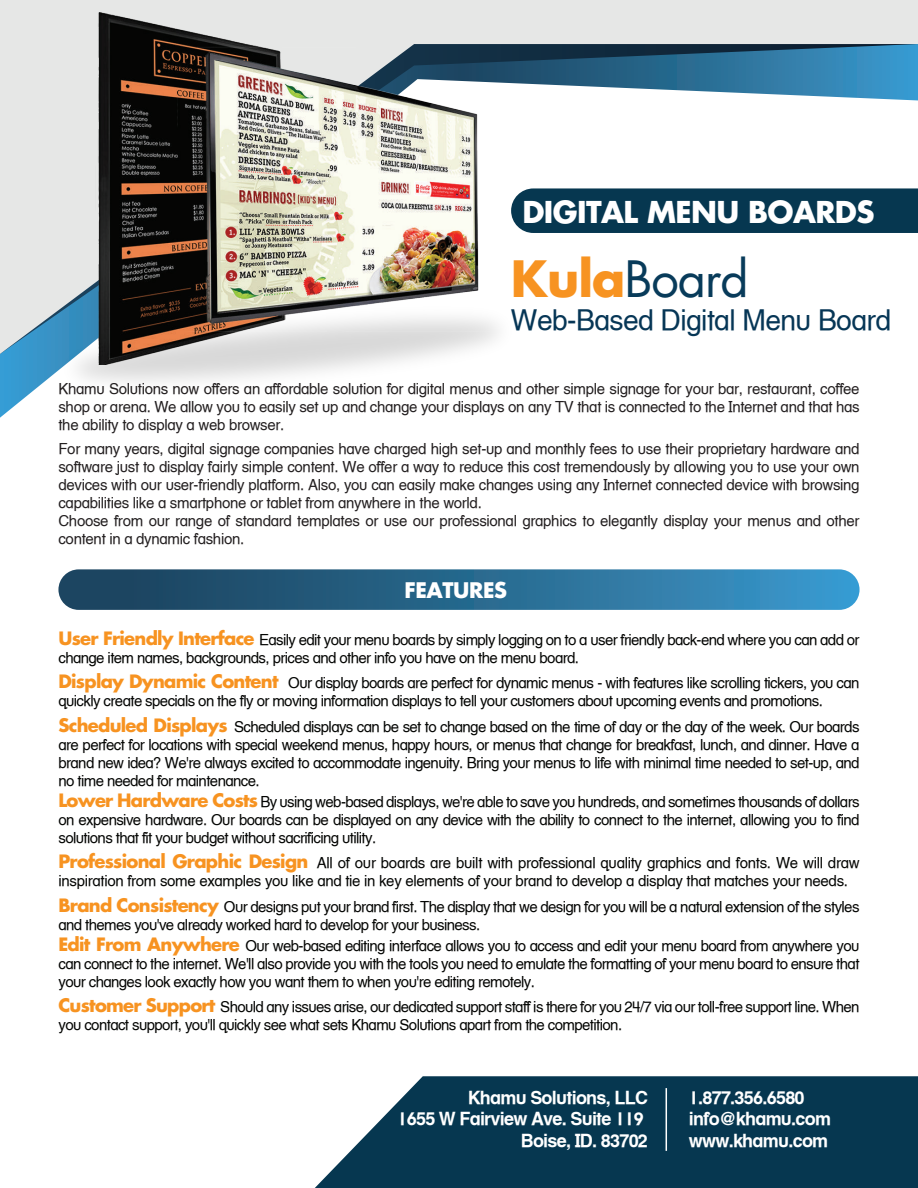
<style>
.page{position:relative;width:918px;height:1188px;background:#fff}
.page>*{position:absolute;margin:0;border:0;box-sizing:border-box;transform-origin:0 0}
.t1{font:48.9px "Futura LT";letter-spacing:-.02em;color:#083b5a}
.t2{font:700 29.4px "Futura LT";letter-spacing:-.02em;color:#fff}
.t3{font:28.2px "Helvetica Textbook LT";letter-spacing:-.02em;color:#063656}
.t4{font:700 21px "Futura LT";letter-spacing:-.02em;color:#fff}
.t5{font:700 18px/21.6px "Helvetica Textbook LT";letter-spacing:-.04em;color:#fff;text-align:right}
.t6{font:15px/18px "Helvetica Textbook LT";letter-spacing:-.04em;color:#040503}
.t7{font:15px/18px "Helvetica Textbook LT";letter-spacing:-.02em;color:#231f20;text-align:justify}
.t8{font:15px/18px "Helvetica Textbook LT";letter-spacing:-.02em;color:#040503}
.s1{font-weight:700;color:#f79321}
.s2{font-family:"Futura LT";font-weight:700;font-size:18px;color:#f79321}
</style>
<div class="page">
<svg style="left:0;top:0;width:918px;height:354px"></svg>
<img style="left:21px;top:269px;width:533px;height:132px">
<svg style="left:315px;top:1076px;width:603px;height:112px;background:#1d4960"></svg>
<hr style="left:666px;top:1088px;width:1px;height:63px;background:#fff">
<div style="left:511px;top:188px;width:407px;height:45px;background:#063750"></div>
<div style="left:58px;top:569px;width:802px;height:41px;background:linear-gradient(to right,#183c55,#3a98cb);border-radius:20px"></div>
<img style="left:95px;top:13px;width:405px;height:351px">
<h2 class="t2" style="left:522px;top:192px;width:354px">DIGITAL MENU BOARDS</h2>
<h1 class="t1" style="left:511px;top:247px;width:239px"><span class="s1">Kula</span>Board</h1>
<h3 class="t3" style="left:511px;top:303px;width:382px">Web-Based Digital Menu Board</h3>
<p class="t7" style="left:58px;top:380px;width:803px">Khamu Solutions now offers an affordable solution for digital menus and other simple signage for your bar, restaurant, coffee shop or arena. We allow you to easily set up and change your displays on any TV that is connected to the Internet and that has the ability to display a web browser.</p>
<p class="t7" style="left:58px;top:440px;width:803px;text-align:left">For many years, digital signage companies have charged high set-up and monthly fees to use their proprietary hardware and software just to display fairly simple content. We offer a way to reduce this cost tremendously by allowing you to use your own devices with our user-friendly platform. Also, you can easily make changes using any Internet connected device with browsing capabilities like a smartphone or tablet from anywhere in the world.<br>Choose from our range of standard templates or use our professional graphics to elegantly display your menus and other content in a dynamic fashion.</p>
<h3 class="t4" style="left:404px;top:577px;width:104px">FEATURES</h3>
<p class="t6" style="left:58px;top:631px;width:803px"><span class="s2">User Friendly Interface</span> Easily edit your menu boards by simply logging on to a user friendly back-end where you can add or change item names, backgrounds, prices and other info you have on the menu board.</p>
<p class="t6" style="left:58px;top:674px;width:803px"><span class="s2">Display Dynamic Content</span> Our display boards are perfect for dynamic menus - with features like scrolling tickers, you can quickly create specials on the fly or moving information displays to tell your customers about upcoming events and promotions.</p>
<p class="t6" style="left:58px;top:717px;width:803px;text-align:justify"><span class="s2">Scheduled Displays</span> Scheduled displays can be set to change based on the time of day or the day of the week. Our boards are perfect for locations with special weekend menus, happy hours, or menus that change for breakfast, lunch, and dinner. Have a brand new idea? We're always excited to accommodate ingenuity. Bring your menus to life with minimal time needed to set-up, and no time needed for maintenance.</p>
<p class="t6" style="left:58px;top:793px;width:803px;text-align:justify"><span class="s2">Lower Hardware Costs</span> By using web-based displays, we're able to save you hundreds, and sometimes thousands of dollars on expensive hardware. Our boards can be displayed on any device with the ability to connect to the internet, allowing you to find solutions that fit your budget without sacrificing utility.</p>
<p class="t8" style="left:58px;top:854px;width:803px"><span class="s2">Professional Graphic Design</span> All of our boards are built with professional quality graphics and fonts. We will draw inspiration from some examples you like and tie in key elements of your brand to develop a display that matches your needs.</p>
<p class="t6" style="left:58px;top:897px;width:803px"><span class="s2">Brand Consistency</span> Our designs put your brand first. The display that we design for you will be a natural extension of the styles and themes you've already worked hard to develop for your business.</p>
<p class="t6" style="left:58px;top:937px;width:803px;text-align:justify"><span class="s2">Edit From Anywhere</span> Our web-based editing interface allows you to access and edit your menu board from anywhere you can connect to the internet. We'll also provide you with the tools you need to emulate the formatting of your menu board to ensure that your changes look exactly how you want them to when you're editing remotely.</p>
<p class="t6" style="left:58px;top:998px;width:803px"><span class="s2">Customer Support</span> Should any issues arise, our dedicated support staff is there for you 24/7 via our toll-free support line. When you contact support, you'll quickly see what sets Khamu Solutions apart from the competition.</p>
<p class="t5" style="left:397px;top:1086px;width:252px">Khamu Solutions, LLC<br>1655 W Fairview Ave. Suite 119<br>Boise, ID. 83702</p>
<p class="t5" style="left:689px;top:1086px;width:144px;text-align:left">1.877.356.6580 info@khamu.com www.khamu.com</p>
</div>
